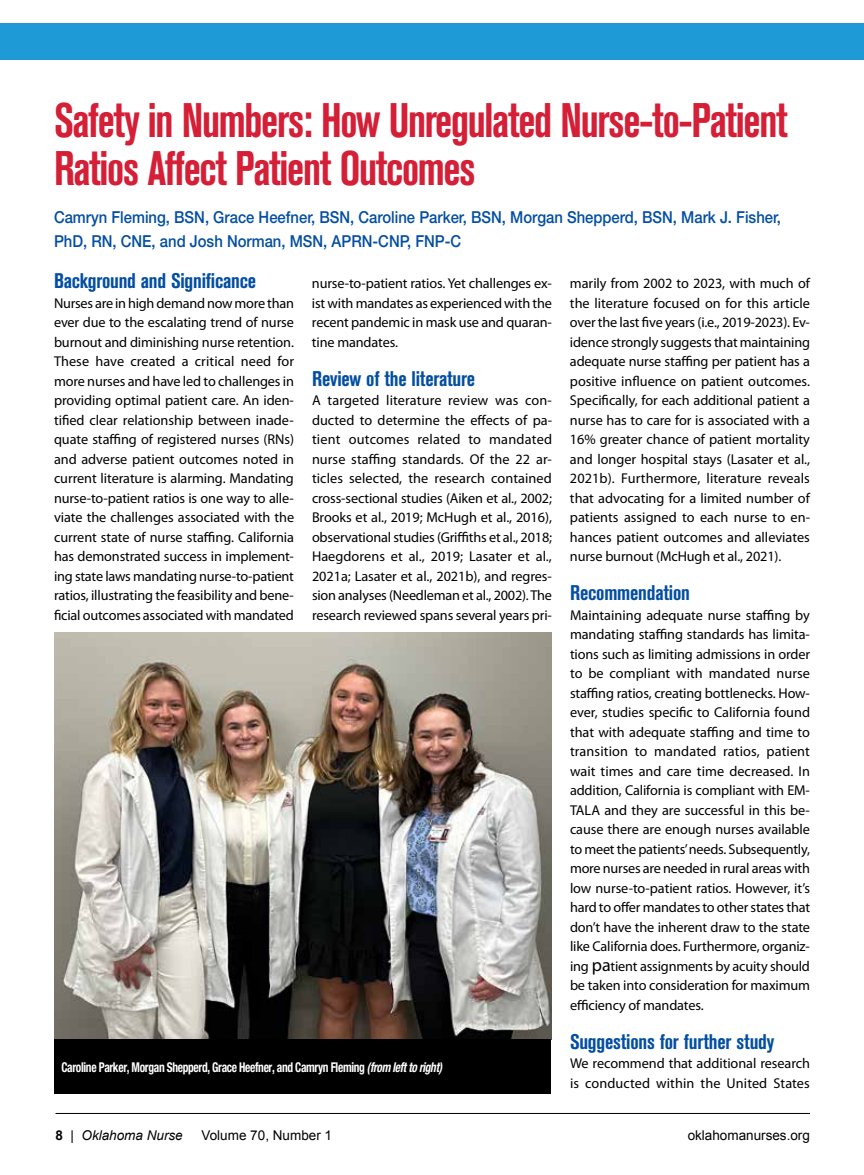
<style>
.page{position:relative;width:864px;height:1175px;background:#fff}
.page>*{position:absolute;margin:0;border:0;box-sizing:border-box;transform-origin:0 0}
.t1{font:700 condensed 48px/48px "Akzidenz Grotesk BE";letter-spacing:-.03em;color:#d41f37;scale:.9 1}
.t2{font:700 condensed 21px "Akzidenz Grotesk BE";letter-spacing:-.01em;color:#034ea2}
.t3{font:500 16.5px/24px "Helvetica Neue LT Std";color:#034ea2;scale:.9 1}
.t4{font:14.25px/19.5px "Myriad Pro";letter-spacing:-.01em;color:#000;text-align:justify}
.t5{font:700 condensed 13.5px "Helvetica Neue LT Std";letter-spacing:-.03em;color:#fff;scale:.85 1}
.t6{font:13.5px "Arial";color:#000}
.t7{font:italic 13.5px "Arial";color:#000}
.s1{font-size:18px}
.s2{font-style:italic}
.s3{font-weight:700;font-style:normal}
.s4{font-style:normal}
</style>
<div class="page">
<div style="left:0;top:23px;width:864px;height:36px;background:#1e9ad6"></div>
<hr style="left:56px;top:1113px;width:754px;height:1px;background:#000">
<img style="left:55px;top:632px;width:497px;height:408px">
<div style="left:55px;top:1040px;width:496px;height:54px;background:#000"></div>
<h1 class="t1" style="left:54px;top:97px;width:817px">Safety in Numbers: How Unregulated Nurse-to-Patient<br>Ratios Affect Patient Outcomes</h1>
<p class="t3" style="left:54px;top:205px;width:809px">Camryn Fleming, BSN, Grace Heefner, BSN, Caroline Parker, BSN, Morgan Shepperd, BSN, Mark J. Fisher,<br>PhD, RN, CNE, and Josh Norman, MSN, APRN-CNP, FNP-C</p>
<h2 class="t2" style="left:54px;top:269px;width:204px">Background and Significance</h2>
<p class="t4" style="left:54px;top:293px;width:242px">Nurses are in high demand now more than ever due to the escalating trend of nurse burnout and diminishing nurse retention.<br>These have created a critical need for more nurses and have led to challenges in providing optimal patient care. An iden&shy;tified clear relationship between inade&shy;quate staffing of registered nurses (RNs) and adverse patient outcomes noted in current literature is alarming. Mandating nurse-to-patient ratios is one way to alle&shy;viate the challenges associated with the current state of nurse staffing. California has demonstrated success in implement&shy;ing state laws mandating nurse-to-patient ratios, illustrating the feasibility and bene&shy;ficial outcomes associated with mandated</p>
<p class="t4" style="left:570px;top:274px;width:242px">marily from 2002 to 2023, with much of the literature focused on for this article over the last five years (i.e., 2019-2023). Ev&shy;idence strongly suggests that maintaining adequate nurse staffing per patient has a positive influence on patient outcomes.<br>Specifically, for each additional patient a nurse has to care for is associated with a 16% greater chance of patient mortality and longer hospital stays (Lasater et al., 2021b). Furthermore, literature reveals that advocating for a limited number of patients assigned to each nurse to en&shy;hances patient outcomes and alleviates nurse burnout (McHugh et al., 2021).</p>
<h2 class="t2" style="left:570px;top:581px;width:122px">Recommendation</h2>
<p class="t4" style="left:570px;top:605px;width:242px">Maintaining adequate nurse staffing by mandating staffing standards has limita&shy;tions such as limiting admissions in order to be compliant with mandated nurse staffing ratios, creating bottlenecks. How&shy;ever, studies specific to California found that with adequate staffing and time to transition to mandated ratios, patient wait times and care time decreased. In addition, California is compliant with EM-TALA and they are successful in this be&shy;cause there are enough nurses available to meet the patients’ needs. Subsequently, more nurses are needed in rural areas with low nurse-to-patient ratios. However, it’s hard to offer mandates to other states that don’t have the inherent draw to the state like California does. Furthermore, organiz&shy;ing <span class="s1">pa</span>tient assignments by acuity should be taken into consideration for maximum efficiency of mandates.</p>
<h2 class="t2" style="left:570px;top:1029px;width:206px">Suggestions for further study</h2>
<p class="t4" style="left:570px;top:1054px;width:242px">We recommend that additional research is conducted within the United States</p>
<p class="t4" style="left:312px;top:274px;width:241px">nurse-to-patient ratios. Yet challenges ex&shy;ist with mandates as experienced with the recent pandemic in mask use and quaran&shy;tine mandates.</p>
<h2 class="t2" style="left:312px;top:366px;width:165px">Review of the literature</h2>
<p class="t4" style="left:312px;top:391px;width:242px">A targeted literature review was con&shy;ducted to determine the effects of pa&shy;tient outcomes related to mandated nurse staffing standards. Of the 22 ar&shy;ticles selected, the research contained cross-sectional studies (Aiken et al., 2002; Brooks et al., 2019; McHugh et al., 2016), observational studies (Griffiths et al., 2018; Haegdorens et al., 2019; Lasater et al., 2021a; Lasater et al., 2021b), and regres&shy;sion analyses (Needleman et al., 2002). The research reviewed spans several years pri-</p>
<p class="t5" style="left:62px;top:1058px;width:449px">Caroline Parker, Morgan Shepperd, Grace Heefner, and Camryn Fleming <span class="s2">(from left to right)</span></p>
<p class="t7" style="left:56px;top:1126px;width:129px"><span class="s3">8</span> <span class="s4">|</span> Oklahoma Nurse</p>
<p class="t6" style="left:202px;top:1126px;width:132px">Volume 70, Number 1</p>
<p class="t6" style="left:688px;top:1126px;width:124px">oklahomanurses.org</p>
</div>
